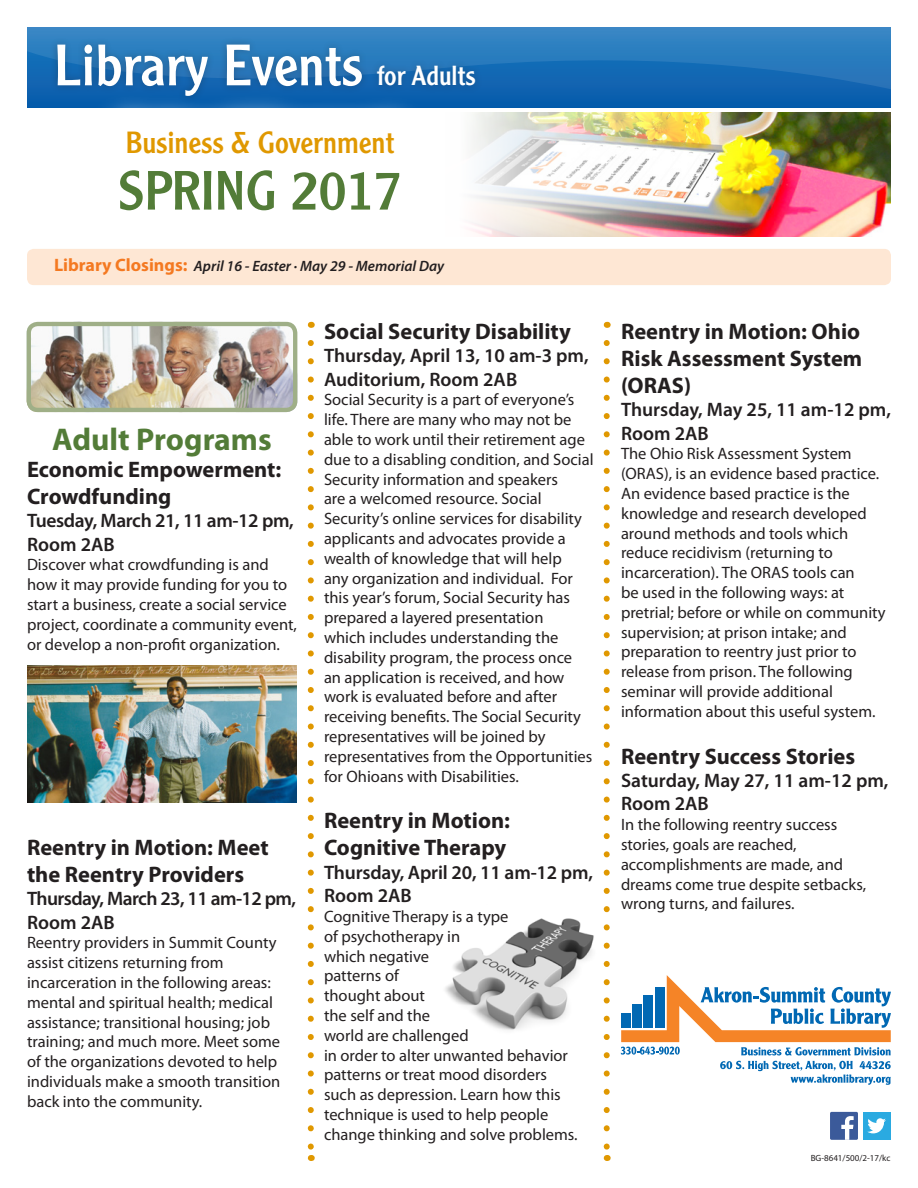
<style>
.page{position:relative;width:918px;height:1188px;background:#fff}
.page>*{position:absolute;margin:0;border:0;box-sizing:border-box;transform-origin:0 0}
.t1{font:57px "Clearface Gothic LT Std";color:#fff}
.t2{font:54px "Clearface Gothic LT Std";color:#537c38}
.t3{font:700 31.5px "Myriad Pro";color:#537c38}
.t4{font:30px "Clearface Gothic LT Std";color:#e09800}
.t5{font:700 22.5px/27px "Myriad Pro";color:#231f20}
.t6{font:600 19.5px/23.4px "Myriad Pro";color:#231f20}
.t7{font:600 19.5px/23.4px "Myriad Pro";letter-spacing:-.03em;color:#231f20}
.t8{font:600 19.5px/23.4px "Myriad Pro";letter-spacing:-.02em;color:#231f20}
.t9{font:16.5px/19.8px "Myriad Pro";color:#231f20}
.BODY-11-Cheltenha{font:italic 600 15px "Myriad Pro";color:#231f20}
.t10{font:9px "Myriad Pro";color:#231f20}
.s1{font-size:27px}
.s2{font-weight:700;font-style:normal;font-size:18px;color:#f47921}
</style>
<div class="page">
<img style="left:445px;top:908px;width:159px;height:130px">
<div style="left:27px;top:27px;width:864px;height:81px;background:#085ead"></div>
<svg style="left:27px;top:27px;width:864px;height:63px"></svg>
<div style="left:49px;top:37px;width:434px;height:67px;background:#231f20;opacity:.3"></div>
<div style="left:82px;top:93px;width:355px;height:156px;background:#fff"></div>
<div style="left:27px;top:249px;width:864px;height:36px;background:#fee7d4;border-radius:7px"></div>
<img style="left:470px;top:112px;width:421px;height:125px">
<img style="left:27px;top:322px;width:270px;height:85px">
<div style="left:27px;top:322px;width:270px;height:90px;border:4px solid #9faf87;border-radius:9px"></div>
<svg style="left:308px;top:343px;width:6px;height:806px"></svg>
<svg style="left:604px;top:343px;width:6px;height:806px"></svg>
<svg style="left:621px;top:975px;width:270px;height:110px"></svg>
<div style="left:830px;top:1112px;width:28px;height:28px;background:#3b5a9a;border-radius:2px"></div>
<svg style="left:841px;top:1116px;width:13px;height:24px"></svg>
<div style="left:863px;top:1112px;width:28px;height:28px;background:#2aaae1"></div>
<svg style="left:867px;top:1118px;width:19px;height:15px"></svg>
<img style="left:27px;top:665px;width:270px;height:137px">
<p class="t1" style="left:54px;top:29px;width:423px">Library Events <span class="s1">for Adults</span></p>
<p class="t4" style="left:126px;top:123px;width:270px">Business &amp; Government</p>
<p class="t2" style="left:118px;top:156px;width:286px">SPRING 2017</p>
<p class="BODY-11-Cheltenha" style="left:54px;top:257px;width:392px"><span class="s2">Library Closings:</span> April 16 - Easter · May 29 - Memorial Day</p>
<p class="t3" style="left:52px;top:419px;width:221px">Adult Programs</p>
<p class="t5" style="left:27px;top:455px;width:256px">Economic Empowerment:<br>Crowdfunding</p>
<p class="t8" style="left:27px;top:509px;width:268px">Tuesday, March 21, 11 am-12 pm,<br>Room 2AB</p>
<p class="t9" style="left:27px;top:555px;width:272px">Discover what crowdfunding is and how it may provide funding for you to start a business, create a social service project, coordinate a community event, or develop a non-profit organization.</p>
<p class="t5" style="left:27px;top:833px;width:243px">Reentry in Motion: Meet the Reentry Providers</p>
<p class="t7" style="left:27px;top:887px;width:271px">Thursday, March 23, 11 am-12 pm,<br>Room 2AB</p>
<p class="t9" style="left:27px;top:933px;width:255px">Reentry providers in Summit County assist citizens returning from incarceration in the following areas: mental and spiritual health; medical assistance; transitional housing; job training; and much more. Meet some of the organizations devoted to help individuals make a smooth transition back into the community.</p>
<p class="t5" style="left:324px;top:317px;width:248px">Social Security Disability</p>
<p class="t6" style="left:324px;top:343px;width:266px">Thursday, April 13, 10 am-3 pm,<br>Auditorium, Room 2AB</p>
<p class="t9" style="left:324px;top:390px;width:271px">Social Security is a part of everyone’s life. There are many who may not be able to work until their retirement age due to a disabling condition, and Social Security information and speakers<br>are a welcomed resource. Social Security’s online services for disability applicants and advocates provide a wealth of knowledge that will help<br>any organization and individual. For this year’s forum, Social Security has prepared a layered presentation<br>which includes understanding the disability program, the process once<br>an application is received, and how work is evaluated before and after receiving benefits. The Social Security representatives will be joined by representatives from the Opportunities for Ohioans with Disabilities.</p>
<p class="t5" style="left:324px;top:807px;width:188px">Reentry in Motion:<br>Cognitive Therapy</p>
<p class="t6" style="left:324px;top:860px;width:271px">Thursday, April 20, 11 am-12 pm,<br>Room 2AB</p>
<p class="t9" style="left:324px;top:906px;width:255px">Cognitive Therapy is a type<br>of psychotherapy in<br>which negative<br>patterns of<br>thought about<br>the self and the<br>world are challenged<br>in order to alter unwanted behavior patterns or treat mood disorders such as depression. Learn how this technique is used to help people change thinking and solve problems.</p>
<p class="t5" style="left:621px;top:317px;width:243px;text-align:justify">Reentry in Motion: Ohio Risk Assessment System (ORAS)</p>
<p class="t6" style="left:621px;top:397px;width:271px">Thursday, May 25, 11 am-12 pm,<br>Room 2AB</p>
<p class="t9" style="left:621px;top:444px;width:266px">The Ohio Risk Assessment System (ORAS), is an evidence based practice.<br>An evidence based practice is the knowledge and research developed around methods and tools which reduce recidivism (returning to incarceration). The ORAS tools can<br>be used in the following ways: at pretrial; before or while on community supervision; at prison intake; and preparation to reentry just prior to release from prison. The following seminar will provide additional information about this useful system.</p>
<p class="t5" style="left:621px;top:742px;width:236px">Reentry Success Stories</p>
<p class="t6" style="left:621px;top:768px;width:269px">Saturday, May 27, 11 am-12 pm,<br>Room 2AB</p>
<p class="t9" style="left:621px;top:814px;width:247px">In the following reentry success stories, goals are reached, accomplishments are made, and dreams come true despite setbacks, wrong turns, and failures.</p>
<p class="t10" style="left:811px;top:1152px;width:81px">BG-8641/500/2-17/kc</p>
</div>
